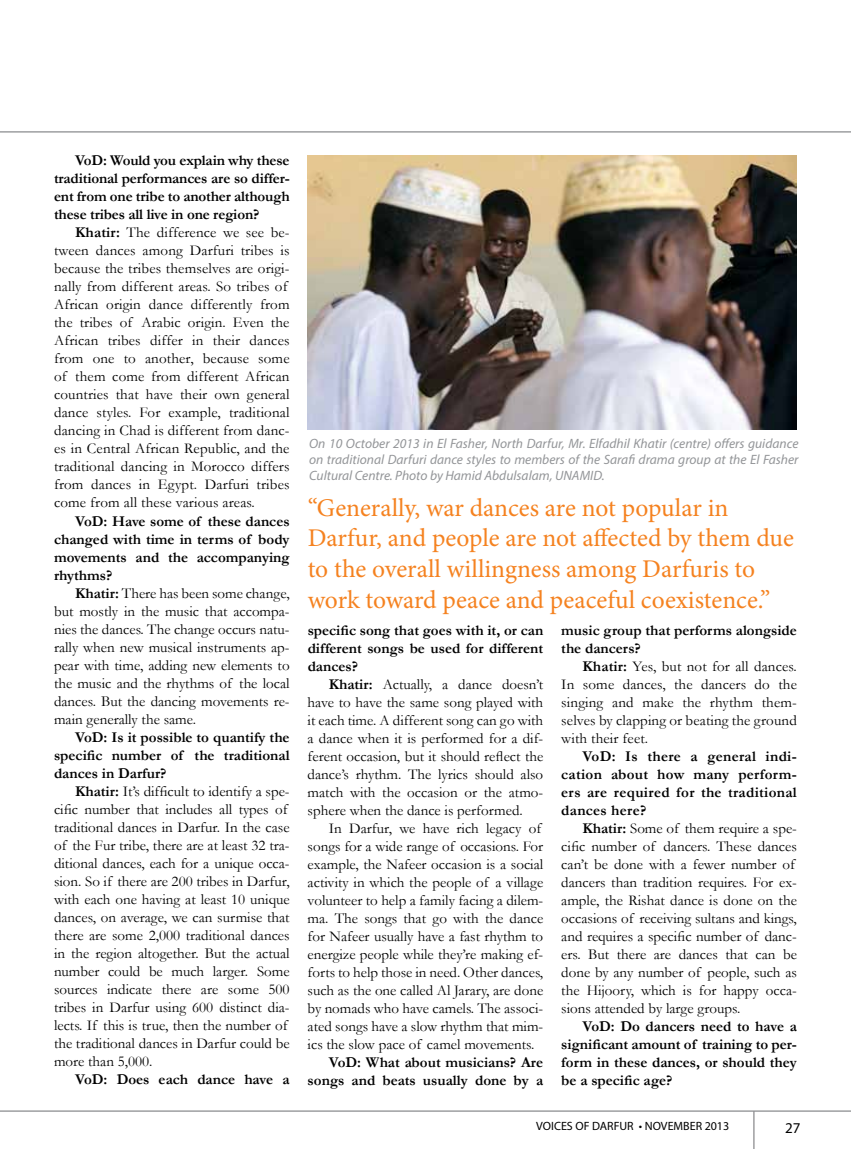
<style>
.page{position:relative;width:851px;height:1149px;background:#fff}
.page>*{position:absolute;margin:0;border:0;box-sizing:border-box;transform-origin:0 0}
.t1{font:25.5px/30.6px "Minion Pro";color:#f58220}
.t2{font:15px/18px "Garamond";color:#000}
.t3{font:700 15px/18px "Garamond";color:#000;text-align:justify}
.t4{font:15px "Myriad Pro";color:#000}
.t5{font:italic 13.5px/16.2px "Myriad Pro";color:#939598;text-align:justify}
.t6{font:12px "Myriad Pro";color:#000}
.s1{font-weight:700}
</style>
<div class="page">
<hr style="left:0;top:1110px;width:850px;height:1px;background:#6d6e71">
<hr style="left:753px;top:1111px;width:1px;height:37px;background:#6d6e71">
<hr style="left:0;top:131px;width:850px;height:1px;background:#6d6e71">
<img style="left:307px;top:155px;width:489px;height:274px">
<p class="t3" style="left:54px;top:151px;width:237px;text-indent:21px">VoD: Would you explain why these traditional performances are so differ&shy;ent from one tribe to another although these tribes all live in one region?</p>
<p class="t2" style="left:54px;top:223px;width:237px;text-indent:21px"><span class="s1">Khatir:</span> The difference we see be&shy;tween dances among Darfuri tribes is because the tribes themselves are origi&shy;nally from different areas. So tribes of African origin dance differently from the tribes of Arabic origin. Even the African tribes differ in their dances from one to another, because some of them come from different African countries that have their own general dance styles. For example, traditional dancing in Chad is different from danc&shy;es in Central African Republic, and the traditional dancing in Morocco differs from dances in Egypt. Darfuri tribes come from all these various areas.</p>
<p class="t3" style="left:54px;top:511px;width:237px;text-indent:21px">VoD: Have some of these dances changed with time in terms of body movements and the accompanying rhythms?</p>
<p class="t2" style="left:54px;top:583px;width:237px;text-align:justify;text-indent:21px"><span class="s1">Khatir:</span> There has been some change, but mostly in the music that accompa&shy;nies the dances. The change occurs natu&shy;rally when new musical instruments ap&shy;pear with time, adding new elements to the music and the rhythms of the local dances. But the dancing movements re&shy;main generally the same.</p>
<p class="t3" style="left:54px;top:727px;width:237px;text-indent:21px">VoD: Is it possible to quantify the specific number of the traditional dances in Darfur?</p>
<p class="t2" style="left:54px;top:781px;width:237px;text-indent:21px"><span class="s1">Khatir:</span> It’s difficult to identify a spe&shy;cific number that includes all types of traditional dances in Darfur. In the case of the Fur tribe, there are at least 32 tra&shy;ditional dances, each for a unique occa&shy;sion. So if there are 200 tribes in Darfur, with each one having at least 10 unique dances, on average, we can surmise that there are some 2,000 traditional dances in the region altogether. But the actual number could be much larger. Some sources indicate there are some 500 tribes in Darfur using 600 distinct dia&shy;lects. If this is true, then the number of the traditional dances in Darfur could be more than 5,000.</p>
<p class="t3" style="left:75px;top:1069px;width:216px">VoD: Does each dance have a</p>
<p class="t5" style="left:309px;top:435px;width:490px">On 10 October 2013 in El Fasher, North Darfur, Mr. Elfadhil Khatir (centre) offers guidance on traditional Darfuri dance styles to members of the Sarafi drama group at the El Fasher Cultural Centre. Photo by Hamid Abdulsalam, UNAMID.</p>
<h1 class="t1" style="left:307px;top:492px;width:487px">“Generally, war dances are not popular in Darfur, and people are not affected by them due to the overall willingness among Darfuris to work toward peace and peaceful coexistence.”</h1>
<p class="t3" style="left:307px;top:620px;width:237px">specific song that goes with it, or can different songs be used for different dances?</p>
<p class="t2" style="left:307px;top:675px;width:237px;text-align:justify;text-indent:21px"><span class="s1">Khatir:</span> Actually, a dance doesn’t have to have the same song played with it each time. A different song can go with a dance when it is performed for a dif&shy;ferent occasion, but it should reflect the dance’s rhythm. The lyrics should also match with the occasion or the atmo&shy;sphere when the dance is performed.</p>
<p class="t2" style="left:307px;top:819px;width:237px;text-indent:21px">In Darfur, we have rich legacy of songs for a wide range of occasions. For example, the Nafeer occasion is a social activity in which the people of a village volunteer to help a family facing a dilem&shy;ma. The songs that go with the dance for Nafeer usually have a fast rhythm to energize people while they’re making ef&shy;forts to help those in need. Other dances, such as the one called Al Jarary, are done by nomads who have camels. The associ&shy;ated songs have a slow rhythm that mim&shy;ics the slow pace of camel movements.</p>
<p class="t3" style="left:307px;top:1052px;width:237px;text-align:right">VoD: What about musicians? Are songs and beats usually done by a</p>
<p class="t3" style="left:561px;top:620px;width:237px">music group that performs alongside the dancers?</p>
<p class="t2" style="left:561px;top:657px;width:237px;text-align:justify;text-indent:21px"><span class="s1">Khatir:</span> Yes, but not for all dances.<br>In some dances, the dancers do the singing and make the rhythm them&shy;selves by clapping or beating the ground with their feet.</p>
<p class="t3" style="left:561px;top:746px;width:237px;text-indent:21px">VoD: Is there a general indi&shy;cation about how many perform&shy;ers are required for the traditional dances here?</p>
<p class="t2" style="left:561px;top:819px;width:237px;text-indent:21px"><span class="s1">Khatir:</span> Some of them require a spe&shy;cific number of dancers. These dances can’t be done with a fewer number of dancers than tradition requires. For ex&shy;ample, the Rishat dance is done on the occasions of receiving sultans and kings, and requires a specific number of danc&shy;ers. But there are dances that can be done by any number of people, such as the Hijoory, which is for happy occa&shy;sions attended by large groups.</p>
<p class="t3" style="left:561px;top:1016px;width:237px;text-indent:21px">VoD: Do dancers need to have a significant amount of training to per&shy;form in these dances, or should they be a specific age?</p>
<p class="t6" style="left:536px;top:1118px;width:194px">VOICES OF DARFUR • NOVEMBER 2013</p>
<p class="t4" style="left:785px;top:1117px;width:17px">27</p>
</div>
